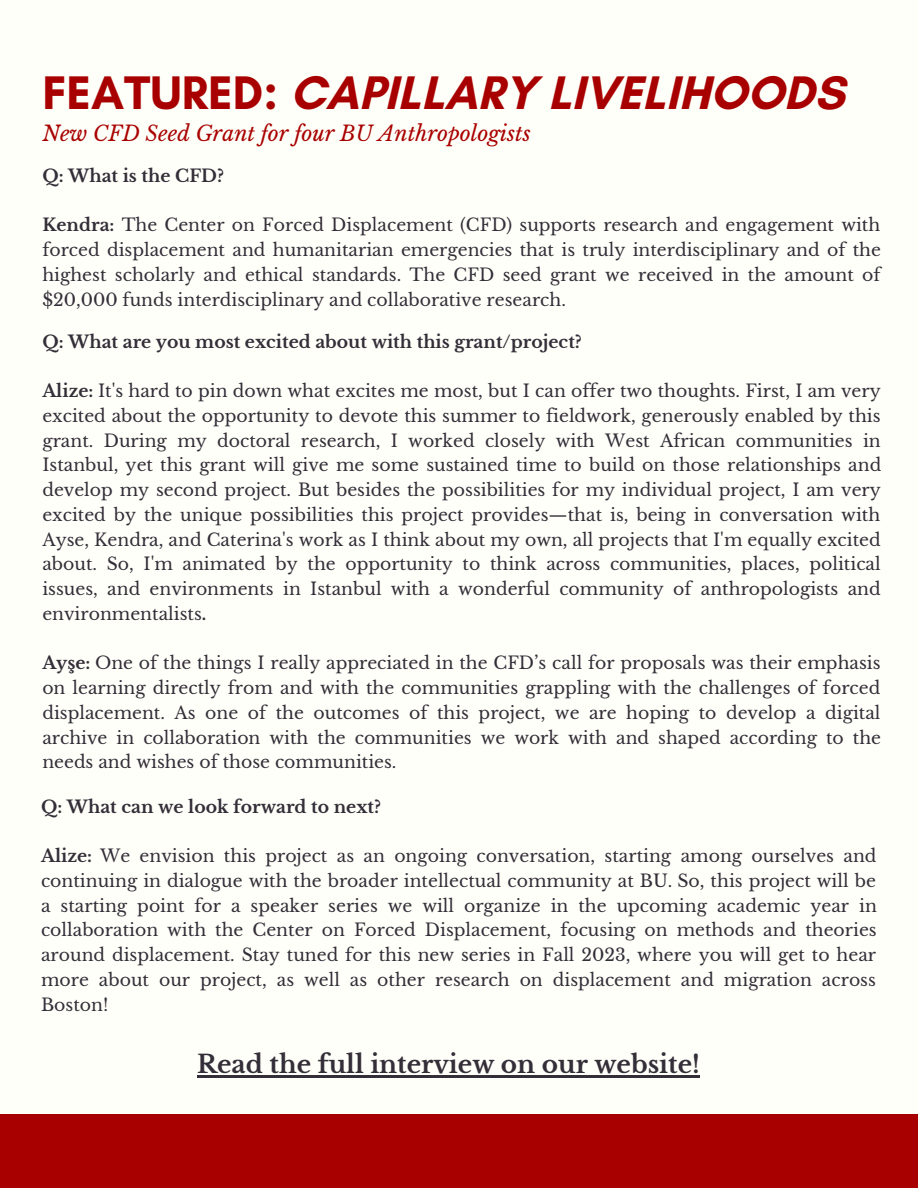
<style>
.page{position:relative;width:918px;height:1188px;background:#fffff9}
.page>*{position:absolute;margin:0;border:0;box-sizing:border-box;transform-origin:0 0}
.t1{font:700 48px "Glacial Indifference";color:#a80000}
.t2{font:700 24.75px "Libre Baskerville";color:#332e38}
.t3{font:italic 21px "Libre Baskerville";color:#a80000}
.t4{font:17.25px/24.8px "Libre Baskerville";color:#332e38;text-align:justify}
.t5{font:700 17.25px "Libre Baskerville";color:#332e38}
.s1{font-weight:700}
</style>
<div class="page">
<hr style="left:197px;top:1075px;width:503px;height:3px;background:#332e38">
<div style="left:0;top:1114px;width:918px;height:74px;background:#a80000"></div>
<h1 class="t1" style="left:42px;top:63px;width:804px">FEATURED: CAPILLARY LIVELIHOODS</h1>
<p class="t3" style="left:42px;top:120px;width:490px">New CFD Seed Grant for four BU Anthropologists</p>
<p class="t5" style="left:42px;top:165px;width:183px">Q: What is the CFD?</p>
<p class="t4" style="left:42px;top:213px;width:840px"><span class="s1">Kendra:</span> The Center on Forced Displacement (CFD) supports research and engagement with forced displacement and humanitarian emergencies that is truly interdisciplinary and of the highest scholarly and ethical standards. The CFD seed grant we received in the amount of $20,000 funds interdisciplinary and collaborative research.</p>
<p class="t5" style="left:42px;top:331px;width:541px">Q: What are you most excited about with this grant/project?</p>
<p class="t4" style="left:42px;top:379px;width:840px"><span class="s1">Alize:</span> It's hard to pin down what excites me most, but I can offer two thoughts. First, I am very excited about the opportunity to devote this summer to fieldwork, generously enabled by this grant. During my doctoral research, I worked closely with West African communities in Istanbul, yet this grant will give me some sustained time to build on those relationships and develop my second project. But besides the possibilities for my individual project, I am very excited by the unique possibilities this project provides—that is, being in conversation with Ayse, Kendra, and Caterina's work as I think about my own, all projects that I'm equally excited about. So, I'm animated by the opportunity to think across communities, places, political issues, and environments in Istanbul with a wonderful community of anthropologists and environmentalists<span class="s1">.</span></p>
<p class="t4" style="left:42px;top:651px;width:840px"><span class="s1">Ayşe:</span> One of the things I really appreciated in the CFD’s call for proposals was their emphasis on learning directly from and with the communities grappling with the challenges of forced displacement. As one of the outcomes of this project, we are hoping to develop a digital archive in collaboration with the communities we work with and shaped according to the needs and wishes of those communities.</p>
<p class="t5" style="left:41px;top:796px;width:342px">Q: What can we look forward to next?</p>
<p class="t4" style="left:41px;top:844px;width:837px"><span class="s1">Alize:</span> We envision this project as an ongoing conversation, starting among ourselves and continuing in dialogue with the broader intellectual community at BU. So, this project will be a starting point for a speaker series we will organize in the upcoming academic year in collaboration with the Center on Forced Displacement, focusing on methods and theories around displacement. Stay tuned for this new series in Fall 2023, where you will get to hear more about our project, as well as other research on displacement and migration across Boston!</p>
<h2 class="t2" style="left:197px;top:1049px;width:504px">Read the full interview on our website!</h2>
</div>
